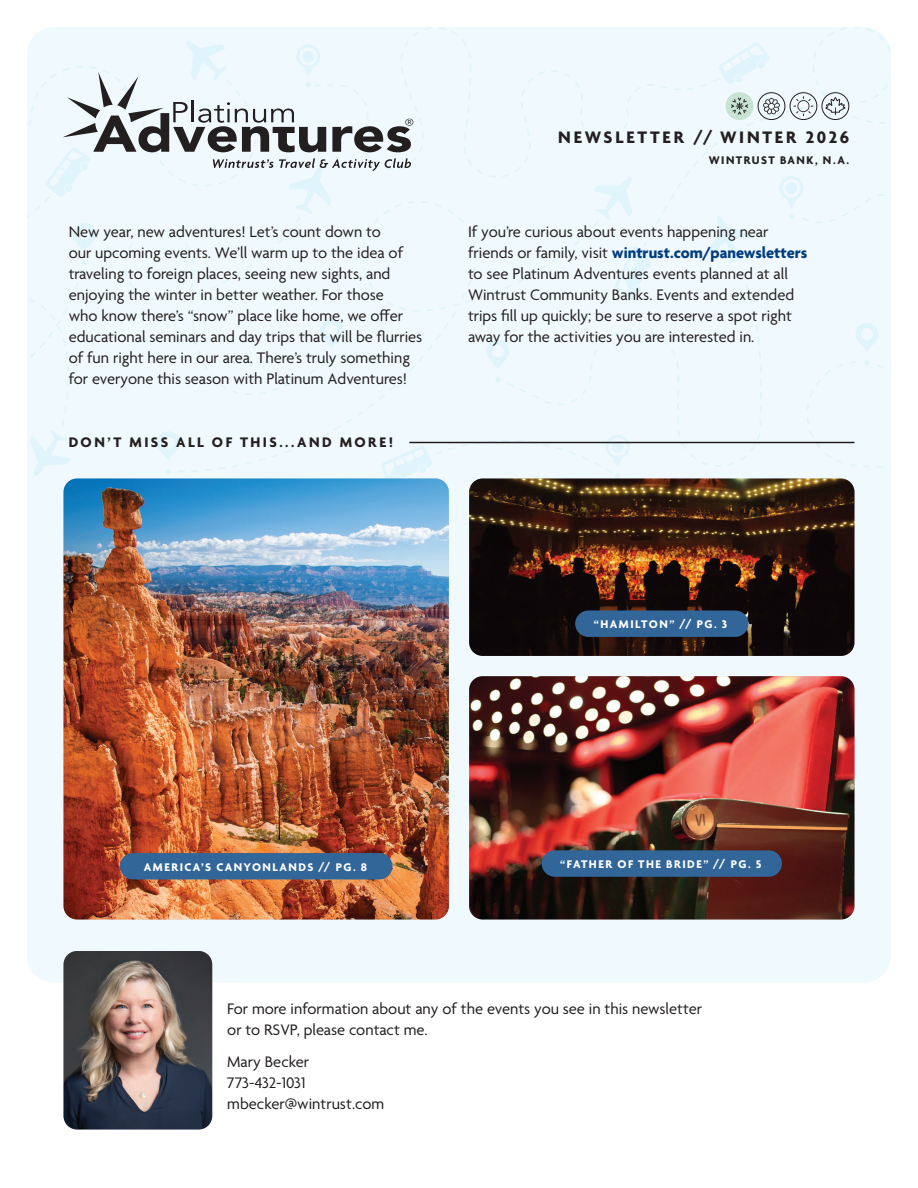
<style>
.page{position:relative;width:918px;height:1188px;background:#fff}
.page>*{position:absolute;margin:0;border:0;box-sizing:border-box;transform-origin:0 0}
.t1{font:700 18px "Agenda";letter-spacing:.15em;color:#231f20}
.t2{font:16.5px/21px "Agenda";color:#231f20}
.t3{font:700 15px "Agenda";letter-spacing:.165em;color:#231f20}
.t4{font:700 12px "Agenda";letter-spacing:.12em;color:#fff}
.t5{font:700 12px "Agenda";letter-spacing:.115em;color:#231f20}
.s1{font-weight:700;color:#013d7d}
</style>
<div class="page">
<div style="left:27px;top:27px;width:864px;height:955px;background:#f0f9fd;border-radius:27px"></div>
<img style="left:63px;top:951px;width:149px;height:179px">
<img style="left:469px;top:676px;width:386px;height:244px">
<div style="left:542px;top:850px;width:240px;height:27px;background:#326699;border-radius:13px"></div>
<img style="left:469px;top:484px;width:386px;height:172px">
<div style="left:575px;top:610px;width:173px;height:27px;background:#326699;border-radius:13px"></div>
<svg style="left:27px;top:27px;width:864px;height:457px"></svg>
<div style="left:758px;top:92px;width:27px;height:28px;border:1px solid #231f20;border-radius:50%"></div>
<img style="left:63px;top:478px;width:386px;height:442px">
<div style="left:120px;top:853px;width:272px;height:26px;background:#326699;border-radius:13px"></div>
<p class="t1" style="left:558px;top:127px;width:293px">NEWSLETTER // WINTER 2026</p>
<p class="t5" style="left:709px;top:153px;width:142px">WINTRUST BANK, N.A.</p>
<p class="t2" style="left:69px;top:222px;width:355px">New year, new adventures! Let’s count down to<br>our upcoming events. We’ll warm up to the idea of traveling to foreign places, seeing new sights, and enjoying the winter in better weather. For those<br>who know there’s “snow” place like home, we offer educational seminars and day trips that will be flurries of fun right here in our area. There’s truly something for everyone this season with Platinum Adventures!</p>
<p class="t2" style="left:468px;top:222px;width:341px">If you’re curious about events happening near friends or family, visit <span class="s1">wintrust.com/panewsletters </span>to see Platinum Adventures events planned at all Wintrust Community Banks. Events and extended trips fill up quickly; be sure to reserve a spot right away for the activities you are interested in.</p>
<p class="t3" style="left:69px;top:434px;width:326px">DON’T MISS ALL OF THIS...AND MORE!</p>
<p class="t4" style="left:144px;top:860px;width:225px">AMERICA’S CANYONLANDS // PG. 8</p>
<p class="t4" style="left:594px;top:618px;width:135px">“HAMILTON” // PG. 3</p>
<p class="t4" style="left:560px;top:858px;width:203px">“FATHER OF THE BRIDE” // PG. 5</p>
<p class="t2" style="left:227px;top:999px;width:476px">For more information about any of the events you see in this newsletter or to RSVP, please contact me.</p>
<p class="t2" style="left:227px;top:1052px;width:159px">Mary Becker<br>773-432-1031 mbecker@wintrust.com</p>
</div>
